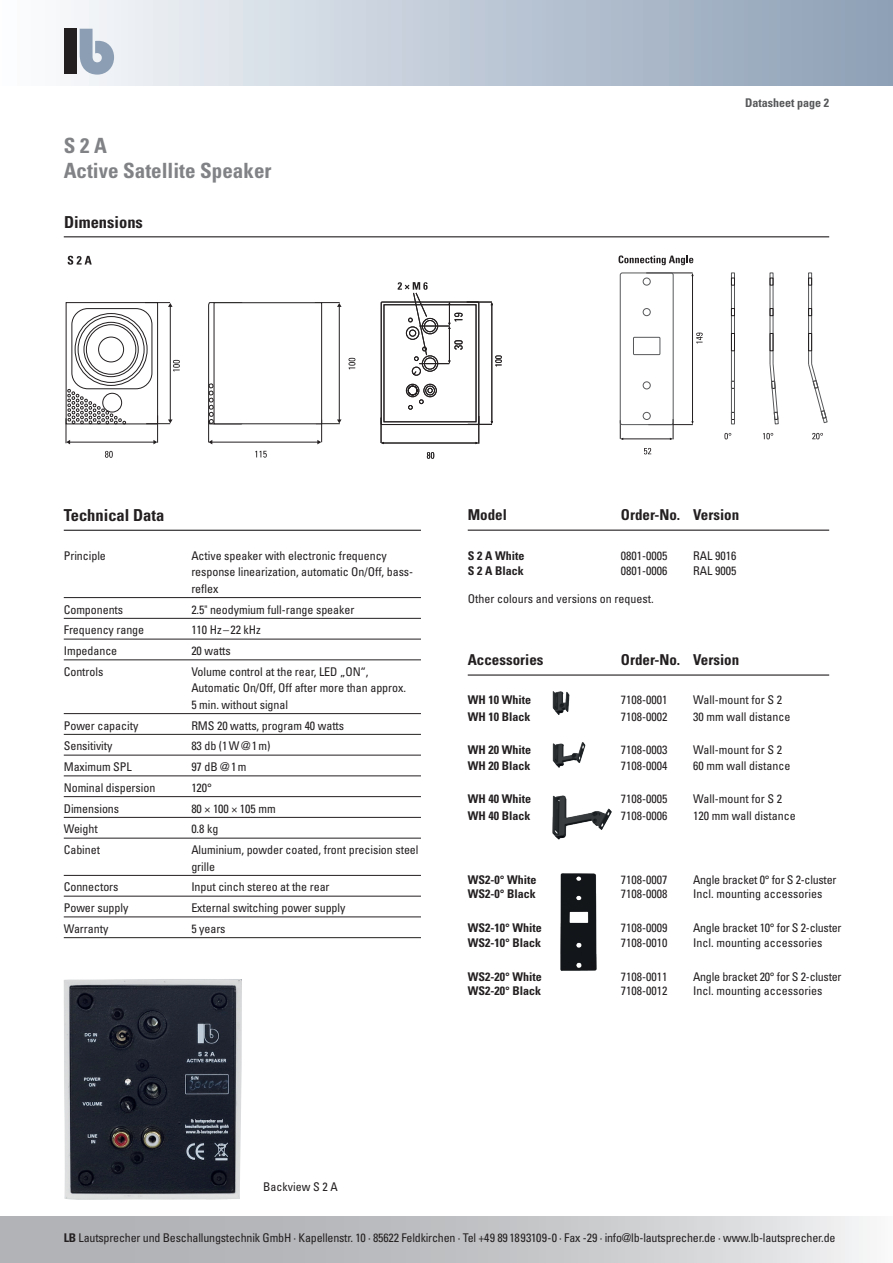
<style>
.page{position:relative;width:893px;height:1263px;background:#fff}
.page>*{position:absolute;margin:0;border:0;box-sizing:border-box;transform-origin:0 0}
.t1{font:700 condensed 21px/25.2px "Univers";color:#808285}
.t2{font:700 condensed 16.5px "Univers";color:#231f20}
.t3{font:700 condensed 15px "Univers";color:#231f20}
.t4{font:condensed 12px/16.5px "Univers";letter-spacing:-.005em;color:#231f20}
.t5{font:700 condensed 12px "Univers";color:#231f20}
.t6{font:700 condensed 12px "Univers";color:#57585a}
.s1{font-weight:700}
</style>
<div class="page">
<div style="left:0;top:0;width:893px;height:85px;background:linear-gradient(to right,#fbfcfe,#8b9eb5)"></div>
<div style="left:64px;top:29px;width:13px;height:45px;background:#231f20"></div>
<svg style="left:80px;top:29px;width:34px;height:46px"></svg>
<svg style="left:0;top:1216px;width:867px;height:47px;background:#c4c5c8"></svg>
<hr style="left:64px;top:597px;width:357px;height:1px;background:#231f20">
<hr style="left:64px;top:618px;width:357px;height:1px;background:#231f20">
<hr style="left:64px;top:639px;width:357px;height:1px;background:#231f20">
<hr style="left:64px;top:659px;width:357px;height:1px;background:#231f20">
<hr style="left:64px;top:713px;width:357px;height:1px;background:#231f20">
<hr style="left:64px;top:734px;width:357px;height:1px;background:#231f20">
<hr style="left:64px;top:755px;width:357px;height:1px;background:#231f20">
<hr style="left:64px;top:775px;width:357px;height:1px;background:#231f20">
<hr style="left:64px;top:796px;width:357px;height:1px;background:#231f20">
<hr style="left:64px;top:817px;width:357px;height:1px;background:#231f20">
<hr style="left:64px;top:838px;width:357px;height:1px;background:#231f20">
<hr style="left:64px;top:875px;width:357px;height:1px;background:#231f20">
<hr style="left:64px;top:896px;width:357px;height:1px;background:#231f20">
<hr style="left:64px;top:916px;width:357px;height:1px;background:#231f20">
<hr style="left:64px;top:937px;width:357px;height:1px;background:#231f20">
<hr style="left:64px;top:530px;width:357px;height:1px;background:#231f20">
<hr style="left:212px;top:442px;width:106px;height:1px;background:#231f20">
<hr style="left:339px;top:306px;width:1px;height:114px;background:#231f20">
<svg style="left:105px;top:451px;width:8px;height:7px"></svg>
<svg style="left:349px;top:358px;width:6px;height:11px"></svg>
<svg style="left:322px;top:302px;width:20px;height:5px"></svg>
<svg style="left:255px;top:451px;width:12px;height:7px"></svg>
<svg style="left:208px;top:302px;width:35px;height:142px"></svg>
<svg style="left:316px;top:419px;width:26px;height:25px"></svg>
<div style="left:214px;top:302px;width:108px;height:122px;background:#fff;border:1px solid #231f20"></div>
<svg style="left:65px;top:302px;width:115px;height:142px"></svg>
<svg style="left:427px;top:452px;width:7px;height:7px"></svg>
<svg style="left:68px;top:256px;width:24px;height:9px"></svg>
<svg style="left:381px;top:282px;width:121px;height:162px"></svg>
<svg style="left:696px;top:333px;width:7px;height:10px"></svg>
<hr style="left:648px;top:424px;width:45px;height:1px;background:#231f20">
<hr style="left:646px;top:273px;width:47px;height:1px;background:#231f20">
<hr style="left:692px;top:275px;width:1px;height:148px;background:#231f20">
<svg style="left:724px;top:433px;width:7px;height:6px"></svg>
<svg style="left:763px;top:433px;width:10px;height:6px"></svg>
<svg style="left:812px;top:433px;width:11px;height:6px"></svg>
<svg style="left:618px;top:255px;width:75px;height:10px"></svg>
<hr style="left:622px;top:439px;width:49px;height:1px;background:#231f20">
<svg style="left:620px;top:424px;width:3px;height:16px"></svg>
<svg style="left:670px;top:419px;width:4px;height:21px"></svg>
<svg style="left:644px;top:448px;width:7px;height:6px"></svg>
<svg style="left:633px;top:277px;width:28px;height:143px"></svg>
<div style="left:620px;top:273px;width:53px;height:152px;border:1px solid #57585a;border-radius:2px"></div>
<svg style="left:731px;top:272px;width:48px;height:153px"></svg>
<div style="left:731px;top:364px;width:4px;height:60px;border:1px solid #57585a"></div>
<div style="left:808px;top:273px;width:4px;height:91px;border:1px solid #57585a"></div>
<svg style="left:808px;top:277px;width:20px;height:146px"></svg>
<hr style="left:64px;top:236px;width:765px;height:1px;background:#231f20">
<img style="left:64px;top:979px;width:178px;height:221px">
<hr style="left:468px;top:530px;width:361px;height:1px;background:#231f20">
<hr style="left:468px;top:674px;width:361px;height:2px;background:#231f20">
<img style="left:552px;top:692px;width:60px;height:148px">
<img style="left:560px;top:873px;width:37px;height:98px">
<h1 class="t1" style="left:64px;top:133px;width:209px">S 2 A<br>Active Satellite Speaker</h1>
<h2 class="t2" style="left:64px;top:212px;width:80px">Dimensions</h2>
<p class="t6" style="left:745px;top:96px;width:85px">Datasheet page 2</p>
<h2 class="t2" style="left:64px;top:505px;width:102px">Technical Data</h2>
<p class="t4" style="left:64px;top:547px;width:44px">Principle</p>
<p class="t4" style="left:191px;top:547px;width:223px">Active speaker with electronic frequency response linearization, automatic On/Off, bass&shy;reflex</p>
<p class="t4" style="left:64px;top:601px;width:61px">Components</p>
<p class="t4" style="left:191px;top:601px;width:165px">2.5" neodymium full-range speaker</p>
<p class="t4" style="left:64px;top:622px;width:82px">Frequency range</p>
<p class="t4" style="left:191px;top:622px;width:71px">110 Hz–22 kHz</p>
<p class="t4" style="left:64px;top:642px;width:55px">Impedance</p>
<p class="t4" style="left:191px;top:642px;width:41px">20 watts</p>
<p class="t4" style="left:64px;top:663px;width:41px">Controls</p>
<p class="t4" style="left:191px;top:663px;width:216px">Volume control at the rear, LED „ON“,<br>Automatic On/Off, Off after more than approx.<br>5 min. without signal</p>
<p class="t4" style="left:64px;top:717px;width:76px">Power capacity</p>
<p class="t4" style="left:191px;top:717px;width:154px">RMS 20 watts, program 40 watts</p>
<p class="t4" style="left:64px;top:738px;width:50px">Sensitivity</p>
<p class="t4" style="left:191px;top:738px;width:81px">83 db (1W@1m)</p>
<p class="t4" style="left:64px;top:758px;width:70px">Maximum SPL</p>
<p class="t4" style="left:191px;top:758px;width:57px">97 dB @1m</p>
<p class="t4" style="left:64px;top:779px;width:93px">Nominal dispersion</p>
<p class="t4" style="left:191px;top:779px;width:22px">120°</p>
<p class="t4" style="left:64px;top:800px;width:57px">Dimensions</p>
<p class="t4" style="left:191px;top:800px;width:86px">80 × 100 × 105 mm</p>
<p class="t4" style="left:64px;top:821px;width:36px">Weight</p>
<p class="t4" style="left:191px;top:821px;width:29px">0.8 kg</p>
<p class="t4" style="left:64px;top:841px;width:38px">Cabinet</p>
<p class="t4" style="left:191px;top:841px;width:229px">Aluminium, powder coated, front precision steel grille</p>
<p class="t4" style="left:64px;top:879px;width:56px">Connectors</p>
<p class="t4" style="left:191px;top:879px;width:140px">Input cinch stereo at the rear</p>
<p class="t4" style="left:64px;top:899px;width:66px">Power supply</p>
<p class="t4" style="left:191px;top:899px;width:156px">External switching power supply</p>
<p class="t4" style="left:64px;top:920px;width:46px">Warranty</p>
<p class="t4" style="left:191px;top:920px;width:36px">5 years</p>
<p class="t3" style="left:468px;top:505px;width:41px">Model</p>
<p class="t3" style="left:621px;top:505px;width:120px">Order-No. Version</p>
<p class="t5" style="left:468px;top:548px;width:58px">S 2 A White</p>
<p class="t4" style="left:621px;top:547px;width:48px">0801-0005</p>
<p class="t4" style="left:693px;top:547px;width:45px">RAL 9016</p>
<p class="t5" style="left:468px;top:563px;width:57px">S 2 A Black</p>
<p class="t4" style="left:621px;top:562px;width:48px">0801-0006</p>
<p class="t4" style="left:693px;top:562px;width:45px">RAL 9005</p>
<p class="t4" style="left:468px;top:591px;width:187px">Other colours and versions on request.</p>
<p class="t3" style="left:468px;top:650px;width:77px">Accessories</p>
<p class="t3" style="left:621px;top:650px;width:120px">Order-No. Version</p>
<p class="t5" style="left:468px;top:693px;width:65px">WH 10 White</p>
<p class="t4" style="left:621px;top:692px;width:48px">7108-0001</p>
<p class="t4" style="left:693px;top:692px;width:90px">Wall-mount for S 2</p>
<p class="t5" style="left:468px;top:709px;width:64px">WH 10 Black</p>
<p class="t4" style="left:621px;top:708px;width:48px">7108-0002</p>
<p class="t4" style="left:693px;top:708px;width:99px">30 mm wall distance</p>
<p class="t5" style="left:468px;top:742px;width:65px">WH 20 White</p>
<p class="t4" style="left:621px;top:741px;width:48px">7108-0003</p>
<p class="t4" style="left:693px;top:741px;width:90px">Wall-mount for S 2</p>
<p class="t5" style="left:468px;top:759px;width:64px">WH 20 Black</p>
<p class="t4" style="left:621px;top:758px;width:48px">7108-0004</p>
<p class="t4" style="left:693px;top:758px;width:99px">60 mm wall distance</p>
<p class="t5" style="left:468px;top:792px;width:65px">WH 40 White</p>
<p class="t4" style="left:621px;top:791px;width:48px">7108-0005</p>
<p class="t4" style="left:693px;top:791px;width:90px">Wall-mount for S 2</p>
<p class="t5" style="left:468px;top:808px;width:64px">WH 40 Black</p>
<p class="t4" style="left:621px;top:807px;width:48px">7108-0006</p>
<p class="t4" style="left:693px;top:807px;width:104px">120 mm wall distance</p>
<p class="t5" style="left:468px;top:872px;width:70px">WS2-0° White</p>
<p class="t4" style="left:621px;top:871px;width:48px">7108-0007</p>
<p class="t4" style="left:693px;top:871px;width:145px">Angle bracket 0° for S 2-cluster</p>
<p class="t5" style="left:468px;top:887px;width:70px">WS2-0° Black</p>
<p class="t4" style="left:621px;top:885px;width:48px">7108-0008</p>
<p class="t4" style="left:693px;top:885px;width:131px">Incl. mounting accessories</p>
<p class="t5" style="left:468px;top:920px;width:76px">WS2-10° White</p>
<p class="t4" style="left:621px;top:919px;width:48px">7108-0009</p>
<p class="t4" style="left:693px;top:919px;width:150px">Angle bracket 10° for S 2-cluster</p>
<p class="t5" style="left:468px;top:935px;width:75px">WS2-10° Black</p>
<p class="t4" style="left:621px;top:934px;width:48px">7108-0010</p>
<p class="t4" style="left:693px;top:934px;width:131px">Incl. mounting accessories</p>
<p class="t5" style="left:468px;top:969px;width:76px">WS2-20° White</p>
<p class="t4" style="left:621px;top:968px;width:48px">7108-0011</p>
<p class="t4" style="left:693px;top:968px;width:150px">Angle bracket 20° for S 2-cluster</p>
<p class="t5" style="left:468px;top:983px;width:75px">WS2-20° Black</p>
<p class="t4" style="left:621px;top:982px;width:48px">7108-0012</p>
<p class="t4" style="left:693px;top:982px;width:131px">Incl. mounting accessories</p>
<p class="t4" style="left:263px;top:1178px;width:76px">Backview S 2 A</p>
<p class="t4" style="left:64px;top:1229px;width:773px"><span class="s1">LB</span> Lautsprecher und Beschallungstechnik GmbH · Kapellenstr. 10 · 85622 Feldkirchen · Tel +49 89 1893109-0 · Fax -29 · info@lb-lautsprecher.de · www.lb-lautsprecher.de</p>
<p class="t4" style="left:64px;top:1229px;width:768px">lb Lautsprecher und Beschal ungstechnik GmbH · Steinerstr. 15 K 1369 München · Tel +49 89 1893109-0 · Fax -29 · info@lb-lautsprecher.de · www.lb-lautsprecher.de</p>
</div>
